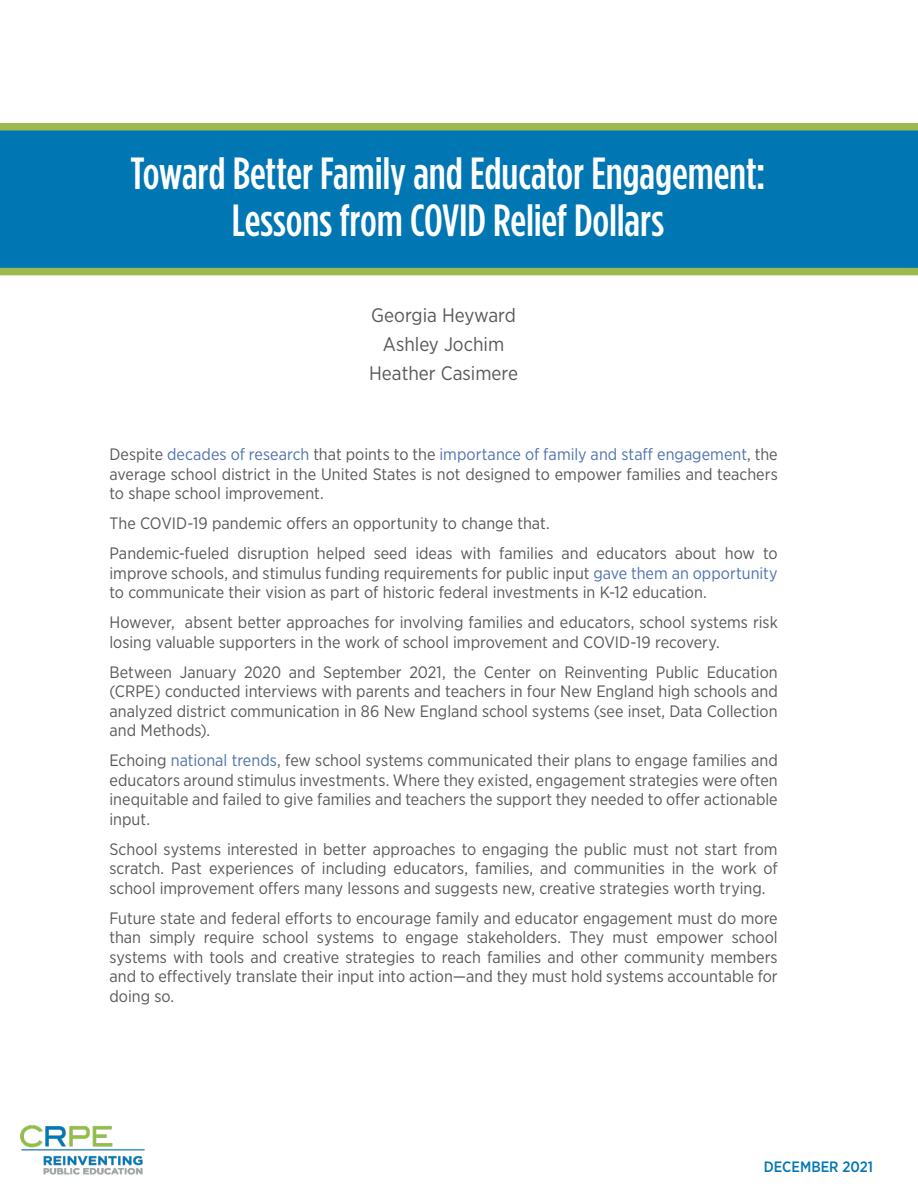
<style>
.page{position:relative;width:918px;height:1188px;background:#fff}
.page>*{position:absolute;margin:0;border:0;box-sizing:border-box;transform-origin:0 0}
.t1{font:500 45px/46.5px "Gotham Condensed";letter-spacing:-.005em;color:#fff;text-align:center}
.t2{font:19.5px/28.5px "Gotham Narrow";color:#58595b;text-align:center}
.t3{font:16.5px/19.5px "Gotham Narrow";color:#58595b;text-align:justify}
.t4{font:500 15px "Gotham Narrow";color:#0076b3}
.s1{color:#4f73ad}
</style>
<div class="page">
<img style="left:20px;top:1125px;width:125px;height:50px">
<div style="left:0;top:130px;width:918px;height:138px;background:#0076b3"></div>
<div style="left:0;top:123px;width:918px;height:7px;background:#9aba4f"></div>
<div style="left:0;top:268px;width:918px;height:7px;background:#9aba4f"></div>
<h1 class="t1" style="left:130px;top:149px;width:637px">Toward Better Family and Educator Engagement:<br>Lessons from COVID Relief Dollars</h1>
<p class="t2" style="left:369px;top:301px;width:150px">Georgia Heyward<br>Ashley Jochim<br>Heather Casimere</p>
<p class="t3" style="left:109px;top:444px;width:670px">Despite <span class="s1">decades of research</span> that points to the <span class="s1">importance of family and staff engagement</span>, the average school district in the United States is not designed to empower families and teachers to shape school improvement.</p>
<p class="t3" style="left:109px;top:508px;width:670px;line-height:30px">The COVID-19 pandemic offers an opportunity to change that.<br>Pandemic-fueled disruption helped seed ideas with families and educators about how to</p>
<p class="t3" style="left:109px;top:563px;width:670px">improve schools, and stimulus funding requirements for public input <span class="s1">gave them an opportunity </span>to communicate their vision as part of historic federal investments in K-12 education.</p>
<p class="t3" style="left:109px;top:612px;width:670px">However, absent better approaches for involving families and educators, school systems risk losing valuable supporters in the work of school improvement and COVID-19 recovery.</p>
<p class="t3" style="left:109px;top:662px;width:670px">Between January 2020 and September 2021, the Center on Reinventing Public Education (CRPE) conducted interviews with parents and teachers in four New England high schools and analyzed district communication in 86 New England school systems (see inset, Data Collection and Methods).</p>
<p class="t3" style="left:109px;top:750px;width:670px">Echoing <span class="s1">national trends</span>, few school systems communicated their plans to engage families and educators around stimulus investments. Where they existed, engagement strategies were often inequitable and failed to give families and teachers the support they needed to offer actionable input.</p>
<p class="t3" style="left:109px;top:839px;width:670px">School systems interested in better approaches to engaging the public must not start from scratch. Past experiences of including educators, families, and communities in the work of school improvement offers many lessons and suggests new, creative strategies worth trying.</p>
<p class="t3" style="left:109px;top:908px;width:670px">Future state and federal efforts to encourage family and educator engagement must do more than simply require school systems to engage stakeholders. They must empower school systems with tools and creative strategies to reach families and other community members and to effectively translate their input into action—and they must hold systems accountable for doing so.</p>
<p class="t4" style="left:764px;top:1157px;width:111px">DECEMBER 2021</p>
</div>
